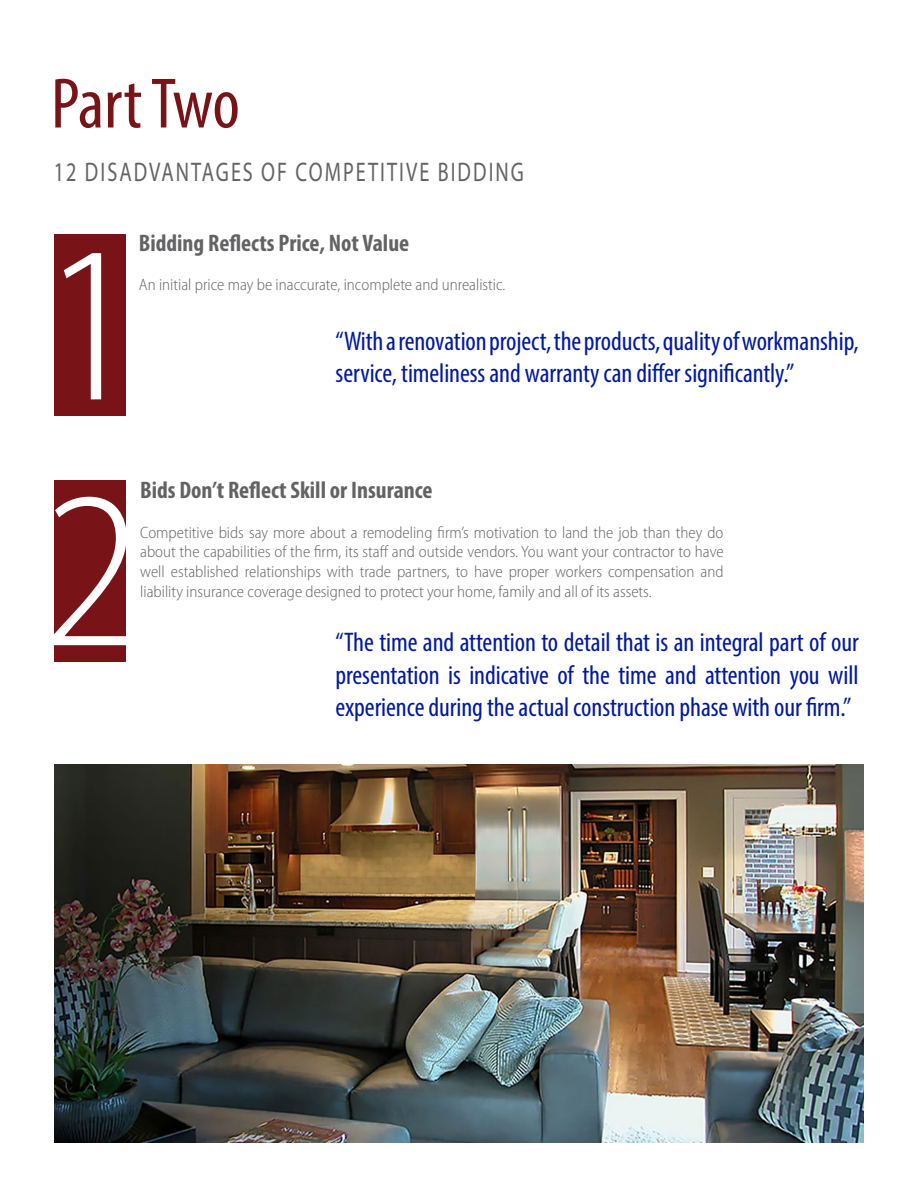
<style>
.page{position:relative;width:918px;height:1188px;background:#fff}
.page>*{position:absolute;margin:0;border:0;box-sizing:border-box;transform-origin:0 0}
.t1{font:300 semi-condensed 225px "Myriad Pro";color:#fff}
.t2{font:condensed 72px "Myriad Pro";letter-spacing:-.015em;color:#781418}
.t3{font:condensed 27px/32.4px "Myriad Pro";letter-spacing:-.005em;color:#00199f}
.t4{font:27px "Myriad Pro";letter-spacing:.1em;color:#636366;scale:.75 1}
.t5{font:700 condensed 24px "Myriad Pro";color:#636366}
.t6{font:300 semi-condensed 16.5px/19.8px "Myriad Pro";color:#636366;text-align:justify}
</style>
<div class="page">
<div style="left:54px;top:234px;width:71px;height:181px;background:#781418"></div>
<div style="left:54px;top:480px;width:71px;height:181px;background:#781418"></div>
<img style="left:54px;top:764px;width:810px;height:378px">
<p class="t2" style="left:51px;top:60px;width:190px">Part Two</p>
<p class="t4" style="left:54px;top:156px;width:628px">12 DISADVANTAGES OF COMPETITIVE BIDDING</p>
<p class="t1" style="left:41px;top:190px;width:103px">1</p>
<p class="t5" style="left:139px;top:228px;width:272px">Bidding Reflects Price, Not Value</p>
<p class="t6" style="left:139px;top:275px;width:368px">An initial price may be inaccurate, incomplete and unrealistic.</p>
<p class="t3" style="left:336px;top:325px;width:525px">“With a renovation project, the products, quality of workmanship, service, timeliness and warranty can differ significantly.”</p>
<p class="t1" style="left:40px;top:436px;width:103px">2</p>
<p class="t5" style="left:140px;top:475px;width:294px">Bids Don’t Reflect Skill or Insurance</p>
<p class="t6" style="left:140px;top:522px;width:585px">Competitive bids say more about a remodeling firm’s motivation to land the job than they do about the capabilities of the firm, its staff and outside vendors. You want your contractor to have well established relationships with trade partners, to have proper workers compensation and liability insurance coverage designed to protect your home, family and all of its assets.</p>
<p class="t3" style="left:336px;top:626px;width:525px;text-align:justify">“The time and attention to detail that is an integral part of our presentation is indicative of the time and attention you will experience during the actual construction phase with our firm.”</p>
</div>
